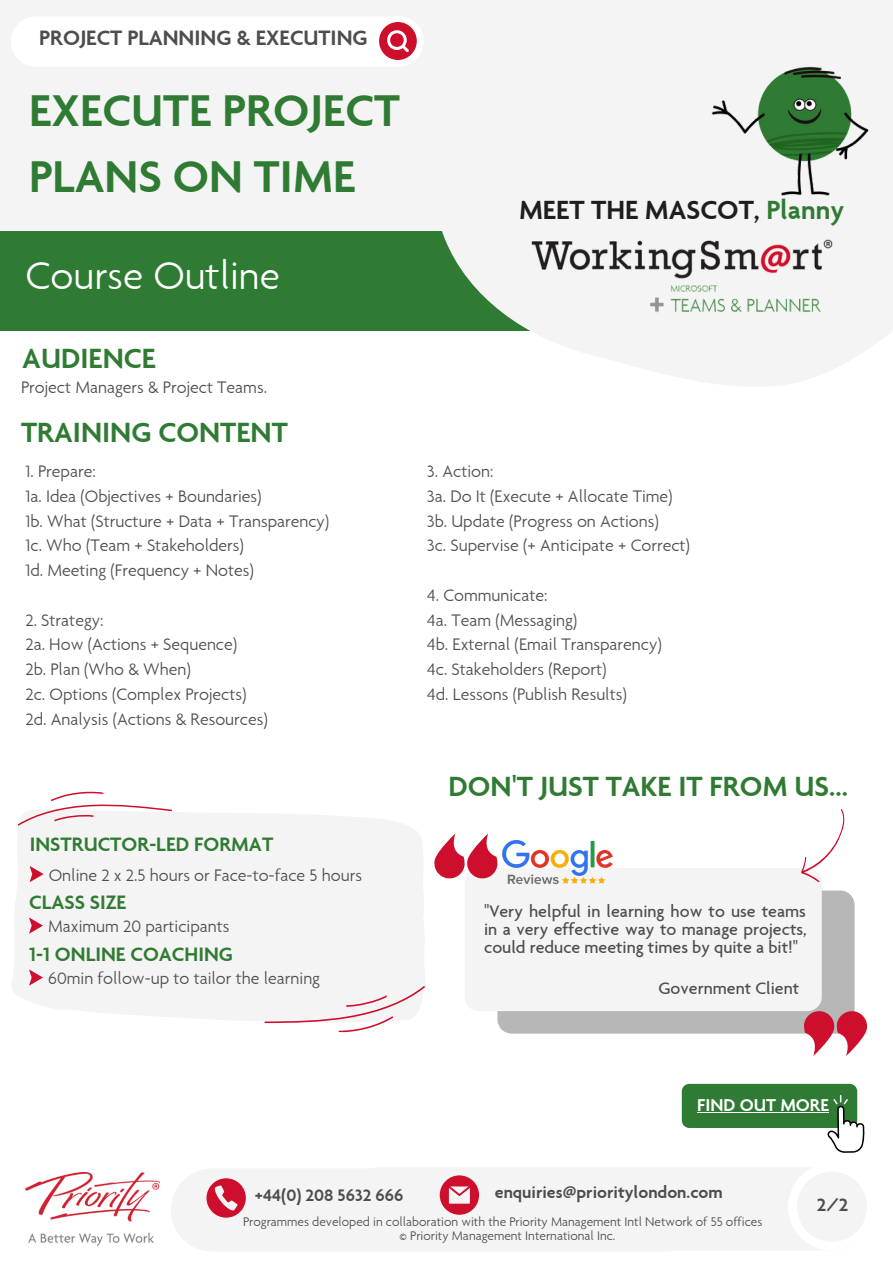
<style>
.page{position:relative;width:893px;height:1264px;background:#fff}
.page>*{position:absolute;margin:0;border:0;box-sizing:border-box;transform-origin:0 0}
.t1{font:600 48px/66.3px "Priority Sans";color:#307b33}
.t2{font:300 41.85px "Priority Sans";color:#fff}
.t3{font:600 30px "Priority Sans";color:#307b33}
.t4{font:600 28.35px "Priority Sans";color:#201d1e}
.t5{font:600 22.5px "Priority Sans";color:#4d4d4f}
.t6{font:600 21px "Priority Sans";color:#307b33}
.t7{font:600 19.5px "Priority Sans";color:#4d4d4f}
.t8{font:600 18.45px "Priority Sans";color:#fff}
.t9{font:300 18px/24.8px "Priority Sans";color:#4d4d4f}
.t10{font:18px/18px "Priority Sans";color:#4d4d4f;text-align:justify}
.t11{font:600 18px "Priority Sans";color:#4d4d4f}
.t12{font:300 13.5px/13.5px "Priority Sans";color:#4d4d4f}
.s1{color:#307b33}
</style>
<div class="page">
<div style="left:0;top:0;width:892px;height:280px;background:#f4f4f4"></div>
<div style="left:0;top:232px;width:892px;height:99px;background:#307b33"></div>
<div style="left:427px;top:0;width:465px;height:393px;background:#f4f4f4"></div>
<div style="left:11px;top:16px;width:412px;height:51px;background:#fff;border-radius:25px"></div>
<div style="left:379px;top:22px;width:38px;height:38px;background:#ce0e2d;border-radius:50%"></div>
<svg style="left:387px;top:30px;width:22px;height:22px"></svg>
<svg style="left:172px;top:813px;width:211px;height:7px"></svg>
<div style="left:17px;top:820px;width:406px;height:68px;background:#f4f4f4"></div>
<div style="left:12px;top:888px;width:412px;height:133px;background:#f4f4f4"></div>
<svg style="left:264px;top:969px;width:161px;height:64px"></svg>
<svg style="left:17px;top:791px;width:155px;height:67px"></svg>
<svg style="left:30px;top:866px;width:13px;height:15px"></svg>
<svg style="left:29px;top:917px;width:14px;height:16px"></svg>
<svg style="left:29px;top:969px;width:14px;height:16px"></svg>
<div style="left:497px;top:890px;width:357px;height:143px;background:#b7b7b8;border-radius:14px"></div>
<div style="left:464px;top:868px;width:357px;height:143px;background:#f4f4f4;border-radius:14px"></div>
<svg style="left:803px;top:1009px;width:64px;height:47px"></svg>
<svg style="left:434px;top:833px;width:59px;height:46px"></svg>
<img style="left:493px;top:840px;width:120px;height:45px">
<svg style="left:801px;top:809px;width:44px;height:74px"></svg>
<img style="left:25px;top:1172px;width:134px;height:73px">
<svg style="left:171px;top:1168px;width:696px;height:83px"></svg>
<div style="left:681px;top:1083px;width:176px;height:44px;background:#307b33;border-radius:8px"></div>
<svg style="left:827px;top:1094px;width:37px;height:58px"></svg>
<hr style="left:697px;top:1112px;width:132px;height:1px;background:#fff">
<img style="left:531px;top:239px;width:302px;height:74px">
<img style="left:711px;top:67px;width:158px;height:129px">
<svg style="left:711px;top:67px;width:31px;height:34px"></svg>
<p class="t5" style="left:39px;top:29px;width:330px">PROJECT PLANNING &amp; EXECUTING</p>
<h1 class="t1" style="left:29px;top:83px;width:372px">EXECUTE PROJECT<br>PLANS ON TIME</h1>
<h2 class="t2" style="left:25px;top:259px;width:256px">Course Outline</h2>
<h3 class="t3" style="left:22px;top:346px;width:135px">AUDIENCE</h3>
<p class="t9" style="left:21px;top:377px;width:247px">Project Managers &amp; Project Teams.</p>
<h3 class="t3" style="left:21px;top:420px;width:268px">TRAINING CONTENT</h3>
<p class="t9" style="left:25px;top:461px;width:305px">1. Prepare:<br>1a. Idea (Objectives + Boundaries)<br>1b. What (Structure + Data + Transparency)<br>1c. Who (Team + Stakeholders)<br>1d. Meeting (Frequency + Notes)</p>
<p class="t9" style="left:25px;top:609px;width:244px">2. Strategy:<br>2a. How (Actions + Sequence)<br>2b. Plan (Who &amp; When)<br>2c. Options (Complex Projects)<br>2d. Analysis (Actions &amp; Resources)</p>
<p class="t6" style="left:30px;top:836px;width:245px">INSTRUCTOR-LED FORMAT</p>
<p class="t9" style="left:49px;top:864px;width:315px">Online 2 x 2.5 hours or Face-to-face 5 hours</p>
<p class="t9" style="left:48px;top:916px;width:183px">Maximum 20 participants</p>
<p class="t9" style="left:48px;top:967px;width:273px">60min follow-up to tailor the learning</p>
<p class="t6" style="left:29px;top:894px;width:99px">CLASS SIZE</p>
<p class="t6" style="left:29px;top:945px;width:205px">1-1 ONLINE COACHING</p>
<h3 class="t4" style="left:519px;top:198px;width:327px">MEET THE MASCOT, <span class="s1">Planny</span></h3>
<p class="t9" style="left:427px;top:461px;width:264px">3. Action:<br>3a. Do It (Execute + Allocate Time)<br>3b. Update (Progress on Actions)<br>3c. Supervise (+ Anticipate + Correct)</p>
<p class="t9" style="left:427px;top:584px;width:236px">4. Communicate:<br>4a. Team (Messaging)<br>4b. External (Email Transparency)<br>4c. Stakeholders (Report)<br>4d. Lessons (Publish Results)</p>
<h3 class="t3" style="left:448px;top:774px;width:401px">DON'T JUST TAKE IT FROM US...</h3>
<p class="t10" style="left:484px;top:903px;width:324px">"Very helpful in learning how to use teams in a very effective way to manage projects, could reduce meeting times by quite a bit!"</p>
<p class="t10" style="left:658px;top:981px;width:142px">Government Client</p>
<p class="t8" style="left:697px;top:1097px;width:133px">FIND OUT MORE</p>
<p class="t11" style="left:255px;top:1188px;width:150px">+44(0) 208 5632 666</p>
<p class="t11" style="left:495px;top:1185px;width:229px">enquiries@prioritylondon.com</p>
<p class="t12" style="left:399px;top:1216px;width:364px;text-indent:-156px">Programmes developed in collaboration with the Priority Management Intl Network of 55 offices © Priority Management International Inc.</p>
<p class="t7" style="left:816px;top:1196px;width:33px">2/2</p>
</div>
